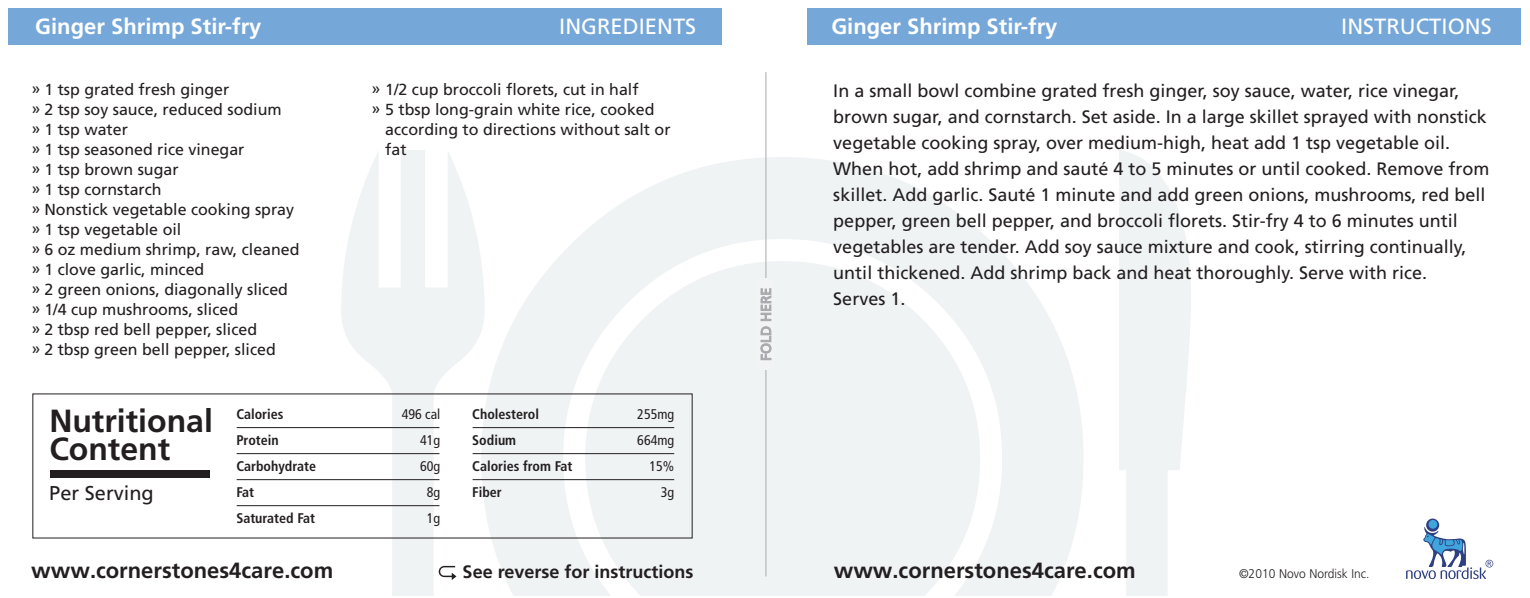
<style>
.page{position:relative;width:1530px;height:598px;background:#fff}
.page>*{position:absolute;margin:0;border:0;box-sizing:border-box;transform-origin:0 0}
.t1{font:700 32px/28px "Frutiger";color:#231f20}
.t2{font:700 22px "Frutiger";color:#231f20}
.t3{font:700 22px "Frutiger";color:#fff}
.t4{font:22px "Frutiger";color:#fff}
.t5{font:20px "Frutiger";color:#231f20}
.t6{font:18px/26px "Frutiger";color:#231f20}
.t7{font:700 18px "Frutiger";color:#231f20}
.t8{font:16px/20px "Frutiger";color:#231f20}
.t9{font:700 condensed 14px/26px "Frutiger";color:#231f20}
.t10{font:condensed 14px/26px "Frutiger";color:#231f20;text-align:right}
.t11{font:14px "Frutiger";color:#a8a9ad}
.t12{font:300 12.6px "Frutiger";color:#231f20;scale:.95 1}
</style>
<div class="page">
<div style="left:8px;top:8px;width:714px;height:36px;background:#76a7d9"></div>
<div style="left:807px;top:8px;width:714px;height:36px;background:#76a7d9"></div>
<svg style="left:341px;top:150px;width:850px;height:446px;fill:#f0f3f4"></svg>
<hr style="left:766px;top:72px;width:1px;height:504px;background:#a8a9ad">
<div style="left:758px;top:279px;width:16px;height:91px;background:#f2f3f4"></div>
<svg style="left:760px;top:288px;width:12px;height:72px"></svg>
<div style="left:51px;top:470px;width:159px;height:7px;background:#231f20"></div>
<svg style="left:439px;top:566px;width:17px;height:14px"></svg>
<svg style="left:1426px;top:518px;width:13px;height:13px"></svg>
<div style="left:1429px;top:520px;width:8px;height:8px;background:#40a5dc;border-radius:50%"></div>
<svg style="left:1406px;top:526px;width:87px;height:53px"></svg>
<p class="t3" style="left:35px;top:13px;width:228px">Ginger Shrimp Stir-fry</p>
<p class="t3" style="left:831px;top:13px;width:228px">Ginger Shrimp Stir-fry</p>
<p class="t4" style="left:559px;top:13px;width:138px">INGREDIENTS</p>
<p class="t4" style="left:1341px;top:13px;width:152px">INSTRUCTIONS</p>
<p class="t8" style="left:31px;top:79px;width:270px">» 1 tsp grated fresh ginger<br>» 2 tsp soy sauce, reduced sodium<br>» 1 tsp water<br>» 1 tsp seasoned rice vinegar<br>» 1 tsp brown sugar<br>» 1 tsp cornstarch<br>» Nonstick vegetable cooking spray » 1 tsp vegetable oil<br>» 6 oz medium shrimp, raw, cleaned » 1 clove garlic, minced<br>» 2 green onions, diagonally sliced » 1/4 cup mushrooms, sliced<br>» 2 tbsp red bell pepper, sliced<br>» 2 tbsp green bell pepper, sliced</p>
<p class="t8" style="left:371px;top:79px;width:269px">» 1/2 cup broccoli florets, cut in half</p>
<p class="t8" style="left:371px;top:99px;width:285px">» 5 tbsp long-grain white rice, cooked</p>
<p class="t8" style="left:385px;top:119px;width:287px">according to directions without salt or</p>
<p class="t8" style="left:385px;top:139px;width:23px">fat</p>
<h1 class="t1" style="left:49px;top:407px;width:165px">Nutritional<br>Content</h1>
<p class="t5" style="left:49px;top:481px;width:106px">Per Serving</p>
<p class="t9" style="left:236px;top:401px;width:81px">Calories<br>Protein<br>Carbohydrate<br>Fat<br>Saturated Fat</p>
<p class="t9" style="left:472px;top:401px;width:101px">Cholesterol<br>Sodium<br>Calories from Fat<br>Fiber</p>
<p class="t10" style="left:402px;top:401px;width:40px">496 cal<br>41g<br>60g<br>8g<br>1g</p>
<p class="t10" style="left:637px;top:401px;width:39px">255mg<br>664mg<br>15%<br>3g</p>
<p class="t11" style="left:758px;top:361px;width:75px;rotate:-90deg">FOLD HERE</p>
<p class="t6" style="left:833px;top:77px;width:658px">In a small bowl combine grated fresh ginger, soy sauce, water, rice vinegar, brown sugar, and cornstarch. Set aside. In a large skillet sprayed with nonstick vegetable cooking spray, over medium-high, heat add 1 tsp vegetable oil.<br>When hot, add shrimp and sauté 4 to 5 minutes or until cooked. Remove from skillet. Add garlic. Sauté 1 minute and add green onions, mushrooms, red bell pepper, green bell pepper, and broccoli florets. Stir-fry 4 to 6 minutes until vegetables are tender. Add soy sauce mixture and cook, stirring continually, until thickened. Add shrimp back and heat thoroughly. Serve with rice.<br>Serves 1.</p>
<p class="t2" style="left:31px;top:557px;width:303px">www.cornerstones4care.com</p>
<p class="t7" style="left:463px;top:561px;width:232px">See reverse for instructions</p>
<p class="t2" style="left:834px;top:557px;width:303px">www.cornerstones4care.com</p>
<p class="t12" style="left:1239px;top:566px;width:139px">©2010 Novo Nordisk Inc.</p>
</div>
